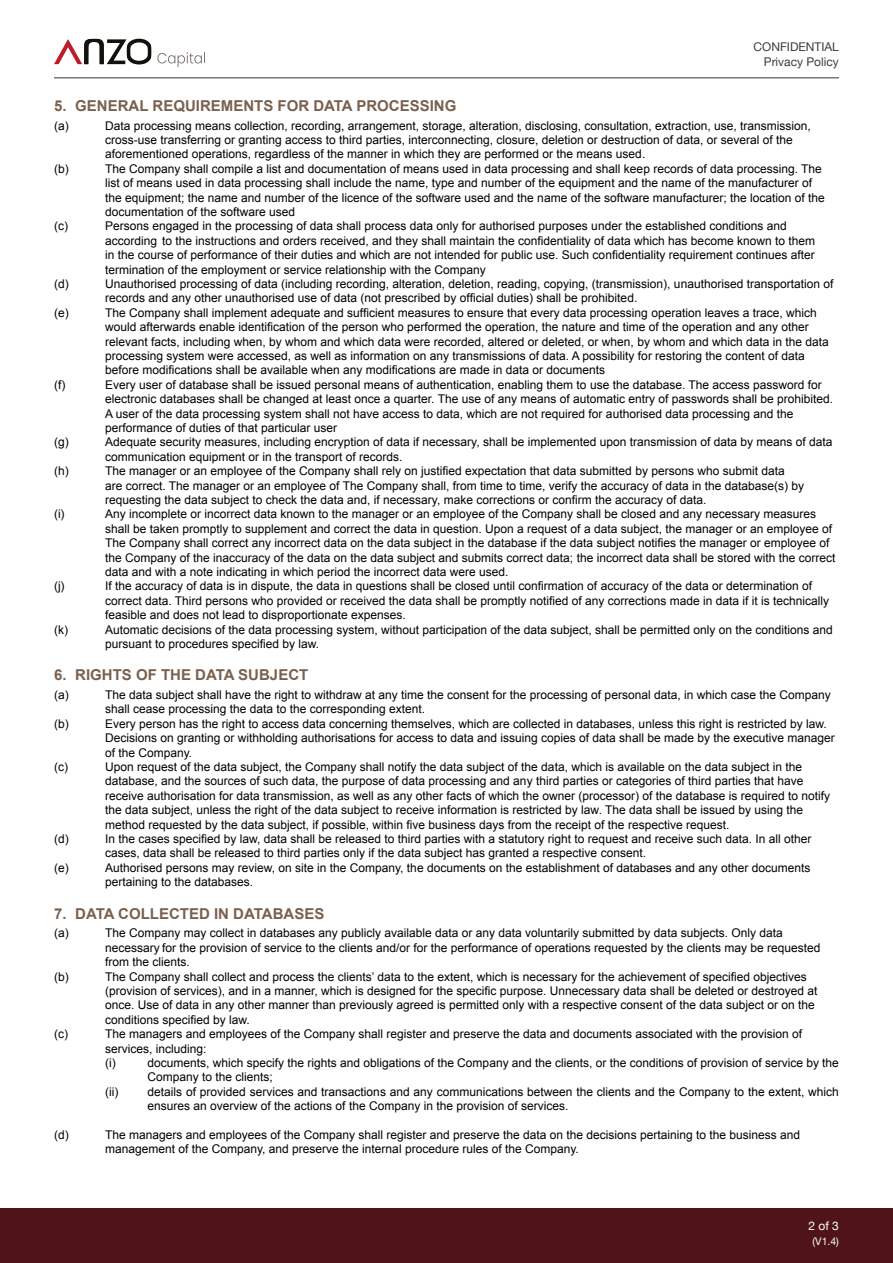
<style>
.page{position:relative;width:893px;height:1263px;background:#fff}
.page>*{position:absolute;margin:0;border:0;box-sizing:border-box;transform-origin:0 0}
.t1{font:700 15px "Arial";color:#7a604e}
.t2{font:12px/14.4px "Arial";color:#000}
.t3{font:12px/14.4px "Helvetica Neue";color:#3c3c3b;text-align:right}
.t4{font:12px "Helvetica Neue";color:#fff}
.t5{font:10.5px "Helvetica Neue";color:#fff}
</style>
<div class="page">
<div style="left:0;top:1209px;width:893px;height:54px;background:#4f1318"></div>
<svg style="left:157px;top:52px;width:48px;height:15px"></svg>
<svg style="left:54px;top:38px;width:97px;height:27px"></svg>
<hr style="left:54px;top:77px;width:785px;height:2px;background:#777">
<p class="t3" style="left:754px;top:41px;width:87px">CONFIDENTIAL<br>Privacy Policy</p>
<p class="t1" style="left:54px;top:96px;width:404px">5. GENERAL REQUIREMENTS FOR DATA PROCESSING</p>
<p class="t2" style="left:54px;top:118px;width:16px">(a)</p>
<p class="t2" style="left:105px;top:118px;width:707px">Data processing means collection, recording, arrangement, storage, alteration, disclosing, consultation, extraction, use, transmission, cross-use transferring or granting access to third parties, interconnecting, closure, deletion or destruction of data, or several of the aforementioned operations, regardless of the manner in which they are performed or the means used.</p>
<p class="t2" style="left:54px;top:161px;width:16px">(b)</p>
<p class="t2" style="left:105px;top:161px;width:721px">The Company shall compile a list and documentation of means used in data processing and shall keep records of data processing. The list of means used in data processing shall include the name, type and number of the equipment and the name of the manufacturer of the equipment; the name and number of the licence of the software used and the name of the software manufacturer; the location of the documentation of the software used</p>
<p class="t2" style="left:54px;top:219px;width:15px">(c)</p>
<p class="t2" style="left:105px;top:219px;width:711px">Persons engaged in the processing of data shall process data only for authorised purposes under the established conditions and according to the instructions and orders received, and they shall maintain the confidentiality of data which has become known to them in the course of performance of their duties and which are not intended for public use. Such confidentiality requirement continues after termination of the employment or service relationship with the Company</p>
<p class="t2" style="left:54px;top:277px;width:16px">(d)</p>
<p class="t2" style="left:105px;top:277px;width:730px">Unauthorised processing of data (including recording, alteration, deletion, reading, copying, (transmission), unauthorised transportation of records and any other unauthorised use of data (not prescribed by official duties) shall be prohibited.</p>
<p class="t2" style="left:54px;top:305px;width:16px">(e)</p>
<p class="t2" style="left:105px;top:305px;width:725px">The Company shall implement adequate and sufficient measures to ensure that every data processing operation leaves a trace, which would afterwards enable identification of the person who performed the operation, the nature and time of the operation and any other relevant facts, including when, by whom and which data were recorded, altered or deleted, or when, by whom and which data in the data processing system were accessed, as well as information on any transmissions of data. A possibility for restoring the content of data before modifications shall be available when any modifications are made in data or documents</p>
<p class="t2" style="left:54px;top:377px;width:13px">(f)</p>
<p class="t2" style="left:105px;top:377px;width:730px">Every user of database shall be issued personal means of authentication, enabling them to use the database. The access password for electronic databases shall be changed at least once a quarter. The use of any means of automatic entry of passwords shall be prohibited.<br>A user of the data processing system shall not have access to data, which are not required for authorised data processing and the performance of duties of that particular user</p>
<p class="t2" style="left:54px;top:435px;width:16px">(g)</p>
<p class="t2" style="left:105px;top:435px;width:729px">Adequate security measures, including encryption of data if necessary, shall be implemented upon transmission of data by means of data communication equipment or in the transport of records.</p>
<p class="t2" style="left:54px;top:464px;width:16px">(h)</p>
<p class="t2" style="left:105px;top:464px;width:701px">The manager or an employee of the Company shall rely on justified expectation that data submitted by persons who submit data are correct. The manager or an employee of The Company shall, from time to time, verify the accuracy of data in the database(s) by requesting the data subject to check the data and, if necessary, make corrections or confirm the accuracy of data.</p>
<p class="t2" style="left:54px;top:507px;width:12px">(i)</p>
<p class="t2" style="left:105px;top:507px;width:732px">Any incomplete or incorrect data known to the manager or an employee of the Company shall be closed and any necessary measures shall be taken promptly to supplement and correct the data in question. Upon a request of a data subject, the manager or an employee of The Company shall correct any incorrect data on the data subject in the database if the data subject notifies the manager or employee of the Company of the inaccuracy of the data on the data subject and submits correct data; the incorrect data shall be stored with the correct data and with a note indicating in which period the incorrect data were used.</p>
<p class="t2" style="left:54px;top:579px;width:12px">(j)</p>
<p class="t2" style="left:105px;top:579px;width:726px">If the accuracy of data is in dispute, the data in questions shall be closed until confirmation of accuracy of the data or determination of correct data. Third persons who provided or received the data shall be promptly notified of any corrections made in data if it is technically feasible and does not lead to disproportionate expenses.</p>
<p class="t2" style="left:54px;top:622px;width:15px">(k)</p>
<p class="t2" style="left:105px;top:622px;width:729px">Automatic decisions of the data processing system, without participation of the data subject, shall be permitted only on the conditions and pursuant to procedures specified by law.</p>
<p class="t1" style="left:54px;top:665px;width:256px">6. RIGHTS OF THE DATA SUBJECT</p>
<p class="t2" style="left:54px;top:688px;width:16px">(a)</p>
<p class="t2" style="left:105px;top:688px;width:727px">The data subject shall have the right to withdraw at any time the consent for the processing of personal data, in which case the Company shall cease processing the data to the corresponding extent.</p>
<p class="t2" style="left:54px;top:716px;width:16px">(b)</p>
<p class="t2" style="left:105px;top:716px;width:731px">Every person has the right to access data concerning themselves, which are collected in databases, unless this right is restricted by law.<br>Decisions on granting or withholding authorisations for access to data and issuing copies of data shall be made by the executive manager of the Company.</p>
<p class="t2" style="left:54px;top:760px;width:15px">(c)</p>
<p class="t2" style="left:105px;top:760px;width:726px">Upon request of the data subject, the Company shall notify the data subject of the data, which is available on the data subject in the database, and the sources of such data, the purpose of data processing and any third parties or categories of third parties that have receive authorisation for data transmission, as well as any other facts of which the owner (processor) of the database is required to notify the data subject, unless the right of the data subject to receive information is restricted by law. The data shall be issued by using the method requested by the data subject, if possible, within five business days from the receipt of the respective request.</p>
<p class="t2" style="left:54px;top:832px;width:16px">(d)</p>
<p class="t2" style="left:105px;top:832px;width:708px">In the cases specified by law, data shall be released to third parties with a statutory right to request and receive such data. In all other cases, data shall be released to third parties only if the data subject has granted a respective consent.</p>
<p class="t2" style="left:54px;top:860px;width:16px">(e)</p>
<p class="t2" style="left:105px;top:860px;width:707px">Authorised persons may review, on site in the Company, the documents on the establishment of databases and any other documents pertaining to the databases.</p>
<p class="t1" style="left:54px;top:903px;width:272px">7. DATA COLLECTED IN DATABASES</p>
<p class="t2" style="left:54px;top:926px;width:16px">(a)</p>
<p class="t2" style="left:105px;top:926px;width:717px">The Company may collect in databases any publicly available data or any data voluntarily submitted by data subjects. Only data necessary for the provision of service to the clients and/or for the performance of operations requested by the clients may be requested from the clients.</p>
<p class="t2" style="left:54px;top:969px;width:16px">(b)</p>
<p class="t2" style="left:105px;top:969px;width:714px">The Company shall collect and process the clients’ data to the extent, which is necessary for the achievement of specified objectives (provision of services), and in a manner, which is designed for the specific purpose. Unnecessary data shall be deleted or destroyed at once. Use of data in any other manner than previously agreed is permitted only with a respective consent of the data subject or on the conditions specified by law.</p>
<p class="t2" style="left:54px;top:1027px;width:15px">(c)</p>
<p class="t2" style="left:105px;top:1027px;width:698px">The managers and employees of the Company shall register and preserve the data and documents associated with the provision of services, including:<br>(i)</p>
<p class="t2" style="left:148px;top:1056px;width:693px">documents, which specify the rights and obligations of the Company and the clients, or the conditions of provision of service by the<br>Company to the clients;</p>
<p class="t2" style="left:105px;top:1084px;width:15px">(ii)</p>
<p class="t2" style="left:148px;top:1084px;width:693px">details of provided services and transactions and any communications between the clients and the Company to the extent, which ensures an overview of the actions of the Company in the provision of services.</p>
<p class="t2" style="left:54px;top:1128px;width:16px">(d)</p>
<p class="t2" style="left:105px;top:1128px;width:697px">The managers and employees of the Company shall register and preserve the data on the decisions pertaining to the business and management of the Company, and preserve the internal procedure rules of the Company.</p>
<p class="t4" style="left:808px;top:1217px;width:32px">2 of 3</p>
<p class="t5" style="left:812px;top:1234px;width:28px">(V1.4)</p>
</div>
